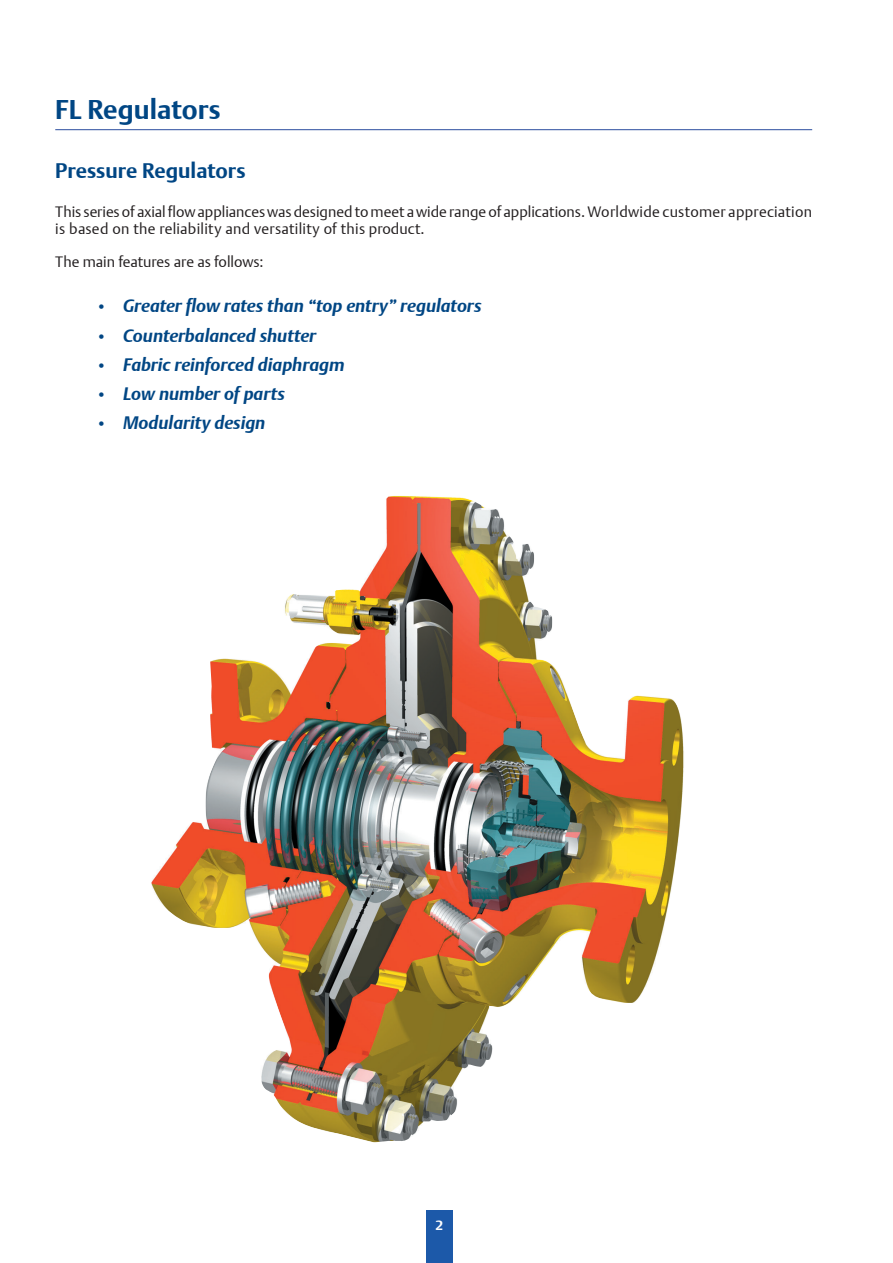
<style>
.page{position:relative;width:893px;height:1263px;background:#fff}
.page>*{position:absolute;margin:0;border:0;box-sizing:border-box;transform-origin:0 0}
.t1{font:700 27px "DTL Argo T";color:#004684}
.t2{font:700 21px "DTL Argo T";color:#004684}
.t3{font:italic 700 18px "DTL Argo T";color:#004684}
.t4{font:15px/16.5px "DTL Argo T Light";color:#231f20}
.t5{font:700 13.5px "DTL Argo T";color:#fff}
.s1{font-size:15px}
</style>
<div class="page">
<div style="left:426px;top:1210px;width:26px;height:53px;background:#1c59a9"></div>
<hr style="left:55px;top:129px;width:757px;height:1px;background:#2a4d9e">
<img style="left:151px;top:496px;width:533px;height:646px">
<h1 class="t1" style="left:55px;top:94px;width:167px">FL Regulators</h1>
<h2 class="t2" style="left:55px;top:158px;width:192px">Pressure Regulators</h2>
<p class="t4" style="left:55px;top:203px;width:758px">This series of axial flow appliances was designed to meet a wide range of applications.Worldwide customer appreciation is based on the reliability and versatility of this product.</p>
<p class="t4" style="left:55px;top:253px;width:210px">The main features are as follows:</p>
<p class="t3" style="left:96px;top:295px;width:387px"><span class="s1">•</span> Greater flow rates than “top entry” regulators</p>
<p class="t3" style="left:96px;top:325px;width:221px"><span class="s1">•</span> Counterbalanced shutter</p>
<p class="t3" style="left:96px;top:354px;width:250px"><span class="s1">•</span> Fabric reinforced diaphragm</p>
<p class="t3" style="left:96px;top:383px;width:190px"><span class="s1">•</span> Low number of parts</p>
<p class="t3" style="left:96px;top:412px;width:171px"><span class="s1">•</span> Modularity design</p>
<p class="t5" style="left:436px;top:1217px;width:9px">2</p>
</div>
